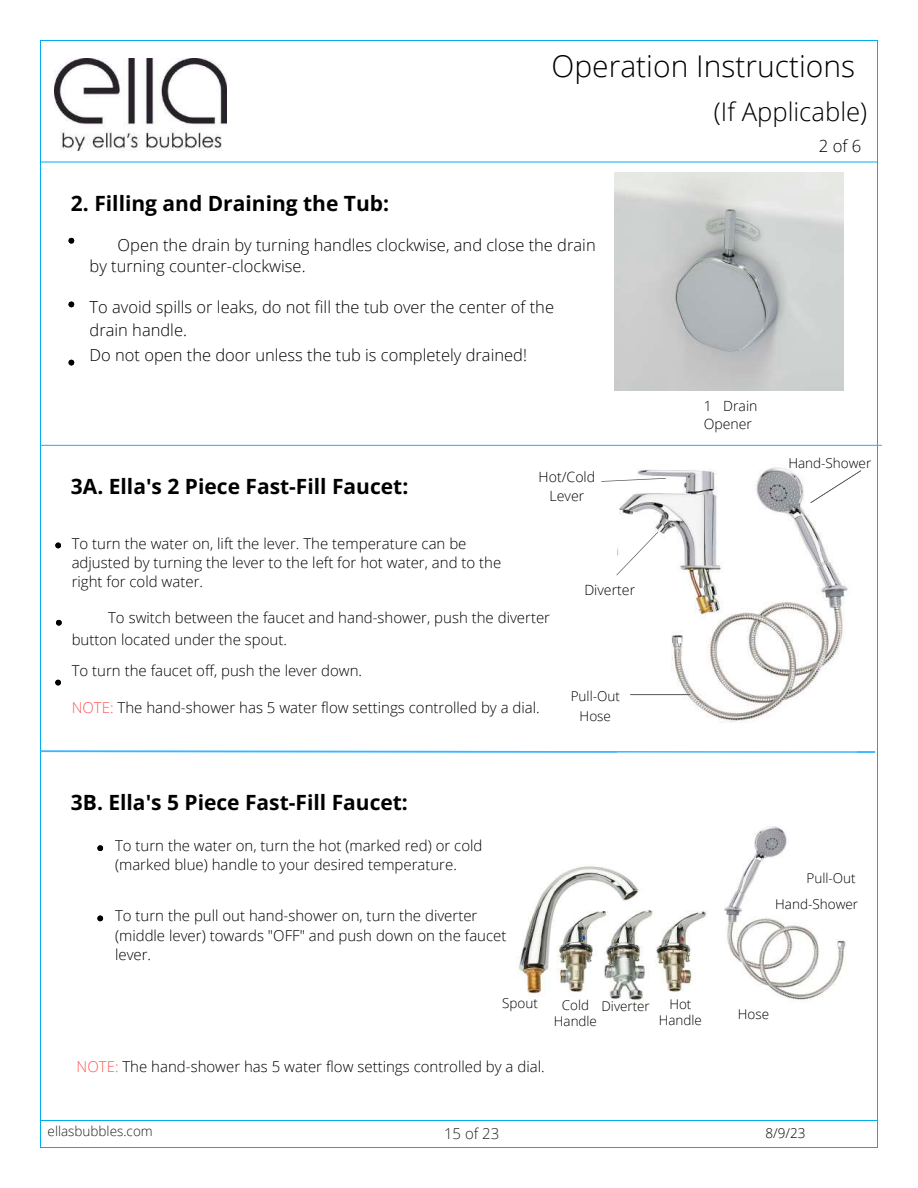
<style>
.page{position:relative;width:918px;height:1188px;background:#fff}
.page>*{position:absolute;margin:0;border:0;box-sizing:border-box;transform-origin:0 0}
.t1{font:300 30px "Open Sans";color:#000}
.t2{font:300 25.65px "Open Sans";color:#000}
.t3{font:700 21px "Open Sans";color:#000}
.t4{font:300 16.65px "Open Sans";color:#000}
.t5{font:300 16.5px/24.2px "Open Sans";color:#000}
.t6{font:300 15px/19.2px "Open Sans";color:#000}
.t7{font:300 15px "Open Sans";color:#221e1f}
.t8{font:300 14.1px/18px "Open Sans";color:#000}
.t9{font:300 13.5px/16px "Open Sans";color:#000;text-align:center}
.t10{font:300 13.5px "Open Sans";color:#221e1f}
.s1{color:#ff5757}
</style>
<div class="page">
<hr style="left:41px;top:445px;width:840px;height:1px;background:#38b6ff">
<svg style="left:55px;top:680px;width:6px;height:5px"></svg>
<svg style="left:55px;top:543px;width:6px;height:5px"></svg>
<svg style="left:56px;top:620px;width:6px;height:6px"></svg>
<svg style="left:97px;top:845px;width:6px;height:6px"></svg>
<svg style="left:97px;top:916px;width:6px;height:5px"></svg>
<svg style="left:69px;top:238px;width:5px;height:6px"></svg>
<svg style="left:69px;top:302px;width:5px;height:5px"></svg>
<svg style="left:69px;top:360px;width:5px;height:5px"></svg>
<img style="left:54px;top:58px;width:172px;height:93px">
<hr style="left:40px;top:162px;width:838px;height:1px;background:#00aeef">
<hr style="left:40px;top:1120px;width:838px;height:1px;background:#00aeef">
<img style="left:518px;top:865px;width:189px;height:136px">
<img style="left:725px;top:826px;width:121px;height:174px">
<img style="left:619px;top:467px;width:229px;height:256px">
<svg style="left:601px;top:467px;width:65px;height:45px"></svg>
<svg style="left:616px;top:532px;width:42px;height:43px"></svg>
<svg style="left:630px;top:694px;width:60px;height:1px"></svg>
<svg style="left:811px;top:470px;width:50px;height:33px"></svg>
<svg style="left:40px;top:750px;width:836px;height:3px;background:#8bd4fe"></svg>
<img style="left:615px;top:173px;width:229px;height:217px">
<h1 class="t1" style="left:551px;top:46px;width:305px">Operation Instructions</h1>
<h2 class="t2" style="left:714px;top:94px;width:155px">(If Applicable)</h2>
<h3 class="t3" style="left:71px;top:189px;width:320px">2. Filling and Draining the Tub:</h3>
<p class="t5" style="left:90px;top:234px;width:508px;line-height:21.3px;text-indent:28px">Open the drain by turning handles clockwise, and close the drain by turning counter-clockwise.</p>
<p class="t5" style="left:90px;top:294px;width:466px">To avoid spills or leaks, do not fill the tub over the center of the drain handle.<br>Do not open the door unless the tub is completely drained!</p>
<h3 class="t3" style="left:71px;top:471px;width:339px">3A. Ella's 2 Piece Fast-Fill Faucet:</h3>
<p class="t8" style="left:539px;top:467px;width:58px;line-height:18.6px;text-align:center">Hot/Cold<br>Lever</p>
<p class="t6" style="left:72px;top:533px;width:431px">To turn the water on, lift the lever. The temperature can be adjusted by turning the lever to the left for hot water, and to the right for cold water.</p>
<p class="t6" style="left:72px;top:606px;width:480px;line-height:22.5px;text-indent:36px">To switch between the faucet and hand-shower, push the diverter button located under the spout.</p>
<p class="t6" style="left:72px;top:660px;width:292px">To turn the faucet off, push the lever down.</p>
<p class="t6" style="left:72px;top:697px;width:470px"><span class="s1">NOTE:</span> The hand-shower has 5 water flow settings controlled by a dial.</p>
<p class="t8" style="left:584px;top:580px;width:52px">Diverter</p>
<p class="t9" style="left:571px;top:686px;width:51px;line-height:19.5px">Pull-Out<br>Hose</p>
<p class="t4" style="left:819px;top:134px;width:44px">2 of 6</p>
<p class="t8" style="left:704px;top:396px;width:55px">1 Drain<br>Opener</p>
<p class="t9" style="left:788px;top:454px;width:85px">Hand-Shower</p>
<h3 class="t3" style="left:71px;top:788px;width:339px">3B. Ella's 5 Piece Fast-Fill Faucet:</h3>
<p class="t6" style="left:115px;top:836px;width:369px">To turn the water on, turn the hot (marked red) or cold (marked blue) handle to your desired temperature.</p>
<p class="t6" style="left:115px;top:906px;width:393px">To turn the pull out hand-shower on, turn the diverter (middle lever) towards "OFF" and push down on the faucet lever.</p>
<p class="t9" style="left:502px;top:994px;width:37px">Spout</p>
<p class="t9" style="left:554px;top:996px;width:45px">Cold<br>Handle</p>
<p class="t9" style="left:601px;top:997px;width:50px">Diverter</p>
<p class="t9" style="left:659px;top:995px;width:45px">Hot<br>Handle</p>
<p class="t6" style="left:77px;top:1056px;width:470px"><span class="s1">NOTE:</span> The hand-shower has 5 water flow settings controlled by a dial.</p>
<p class="t9" style="left:775px;top:865px;width:84px;line-height:25.8px;text-align:right">Pull-Out<br>Hand-Shower</p>
<p class="t9" style="left:738px;top:1006px;width:33px">Hose</p>
<p class="t10" style="left:48px;top:1122px;width:107px">ellasbubbles.com</p>
<p class="t7" style="left:444px;top:1123px;width:57px">15 of 23</p>
<p class="t9" style="left:766px;top:1125px;width:42px">8/9/23</p>
</div>
